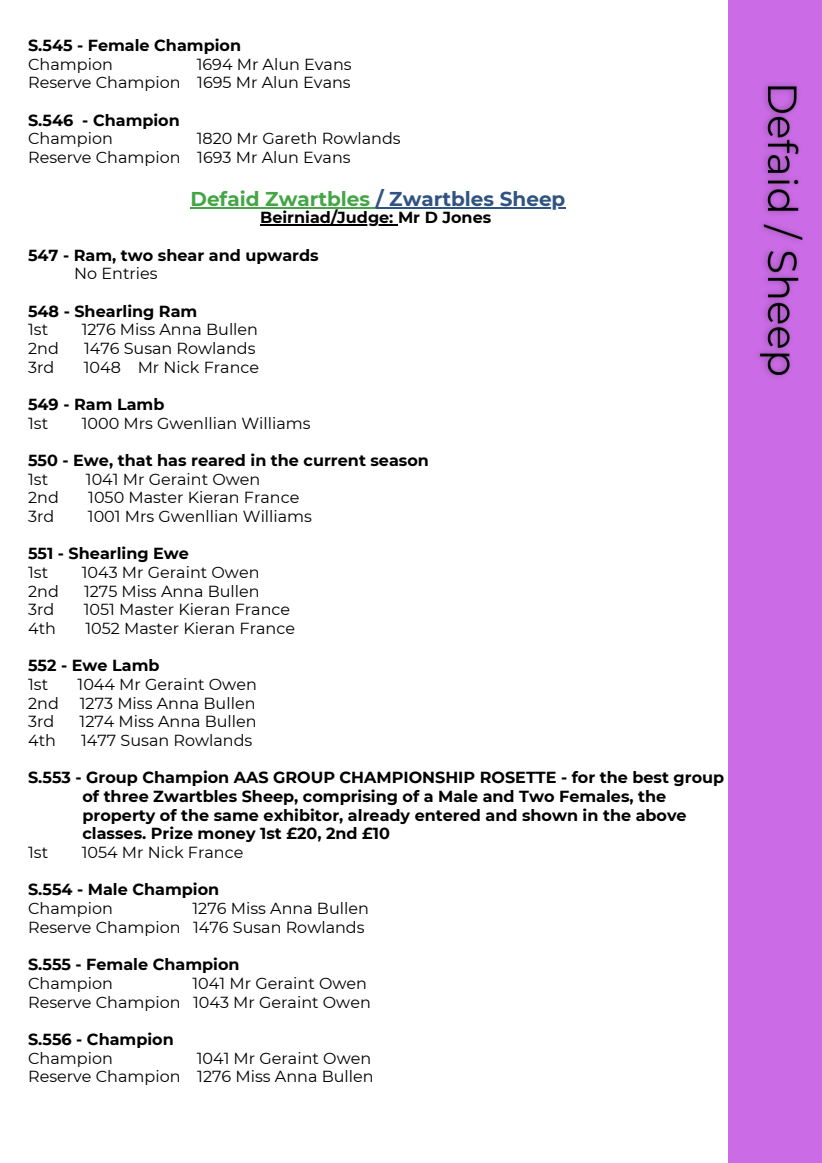
<style>
.page{position:relative;width:822px;height:1163px;background:#fff}
.page>*{position:absolute;margin:0;border:0;box-sizing:border-box;transform-origin:0 0}
.t1{font:700 20px "Montserrat";color:#44a546}
.t2{font:16px/18.6px "Montserrat";color:#000;text-align:right}
.t3{font:700 16px "Montserrat";color:#000}
.s1{color:#305382}
</style>
<div class="page">
<div style="left:729px;top:0;width:93px;height:1162px;background:#cb6ce6"></div>
<img style="left:758px;top:83px;width:45px;height:295px">
<hr style="left:191px;top:207px;width:185px;height:1px;background:#44a546">
<hr style="left:376px;top:207px;width:189px;height:1px;background:#305382">
<hr style="left:260px;top:224px;width:138px;height:2px;background:#000">
<p class="t3" style="left:28px;top:36px;width:214px">S.545 - Female Champion</p>
<p class="t2" style="left:28px;top:55px;width:86px">Champion</p>
<p class="t2" style="left:197px;top:55px;width:156px">1694 Mr Alun Evans</p>
<p class="t2" style="left:28px;top:73px;width:324px">Reserve Champion 1695 Mr Alun Evans</p>
<p class="t3" style="left:28px;top:110px;width:153px">S.546 - Champion</p>
<p class="t2" style="left:28px;top:129px;width:86px">Champion</p>
<p class="t2" style="left:197px;top:129px;width:206px">1820 Mr Gareth Rowlands</p>
<p class="t2" style="left:28px;top:148px;width:324px">Reserve Champion 1693 Mr Alun Evans</p>
<h2 class="t1" style="left:191px;top:186px;width:376px">Defaid Zwartbles <span class="s1">/ Zwartbles Sheep</span></h2>
<p class="t3" style="left:260px;top:208px;width:233px">Beirniad/Judge: Mr D Jones</p>
<p class="t3" style="left:28px;top:245px;width:292px">547 - Ram, two shear and upwards</p>
<p class="t2" style="left:74px;top:264px;width:85px">No Entries</p>
<p class="t3" style="left:28px;top:301px;width:171px">548 - Shearling Ram</p>
<p class="t2" style="left:28px;top:320px;width:22px">1st</p>
<p class="t2" style="left:82px;top:320px;width:178px">1276 Miss Anna Bullen</p>
<p class="t2" style="left:28px;top:339px;width:32px">2nd</p>
<p class="t2" style="left:84px;top:339px;width:173px">1476 Susan Rowlands</p>
<p class="t2" style="left:28px;top:357px;width:28px">3rd</p>
<p class="t2" style="left:84px;top:357px;width:177px">1048 Mr Nick France</p>
<p class="t3" style="left:28px;top:394px;width:138px">549 - Ram Lamb</p>
<p class="t2" style="left:28px;top:413px;width:22px">1st</p>
<p class="t2" style="left:82px;top:413px;width:230px">1000 Mrs Gwenllian Williams</p>
<p class="t3" style="left:28px;top:450px;width:402px">550 - Ewe, that has reared in the current season</p>
<p class="t2" style="left:28px;top:469px;width:22px">1st</p>
<p class="t2" style="left:86px;top:469px;width:176px">1041 Mr Geraint Owen</p>
<p class="t2" style="left:28px;top:488px;width:32px">2nd</p>
<p class="t2" style="left:88px;top:488px;width:213px">1050 Master Kieran France</p>
<p class="t2" style="left:28px;top:507px;width:28px">3rd</p>
<p class="t2" style="left:88px;top:507px;width:226px">1001 Mrs Gwenllian Williams</p>
<p class="t3" style="left:28px;top:544px;width:162px">551 - Shearling Ewe</p>
<p class="t2" style="left:28px;top:563px;width:22px">1st</p>
<p class="t2" style="left:82px;top:563px;width:179px">1043 Mr Geraint Owen</p>
<p class="t2" style="left:28px;top:581px;width:32px">2nd</p>
<p class="t2" style="left:84px;top:581px;width:177px">1275 Miss Anna Bullen</p>
<p class="t2" style="left:28px;top:600px;width:28px">3rd</p>
<p class="t2" style="left:84px;top:600px;width:208px">1051 Master Kieran France</p>
<p class="t2" style="left:28px;top:619px;width:29px">4th</p>
<p class="t2" style="left:85px;top:619px;width:211px">1052 Master Kieran France</p>
<p class="t3" style="left:28px;top:656px;width:133px">552 - Ewe Lamb</p>
<p class="t2" style="left:28px;top:675px;width:22px">1st</p>
<p class="t2" style="left:78px;top:675px;width:181px">1044 Mr Geraint Owen</p>
<p class="t2" style="left:28px;top:693px;width:32px">2nd</p>
<p class="t2" style="left:80px;top:693px;width:177px">1273 Miss Anna Bullen</p>
<p class="t2" style="left:28px;top:712px;width:28px">3rd</p>
<p class="t2" style="left:80px;top:712px;width:179px">1274 Miss Anna Bullen</p>
<p class="t2" style="left:28px;top:731px;width:29px">4th</p>
<p class="t2" style="left:81px;top:731px;width:173px">1477 Susan Rowlands</p>
<p class="t3" style="left:28px;top:768px;width:698px">S.553 - Group Champion AAS GROUP CHAMPIONSHIP ROSETTE - for the best group</p>
<p class="t3" style="left:82px;top:786px;width:585px">of three Zwartbles Sheep, comprising of a Male and Two Females, the</p>
<p class="t3" style="left:82px;top:805px;width:606px">property of the same exhibitor, already entered and shown in the above</p>
<p class="t3" style="left:82px;top:824px;width:309px">classes. Prize money 1st £20, 2nd £10</p>
<p class="t2" style="left:28px;top:843px;width:22px">1st</p>
<p class="t2" style="left:82px;top:843px;width:163px">1054 Mr Nick France</p>
<p class="t3" style="left:28px;top:880px;width:193px">S.554 - Male Champion</p>
<p class="t2" style="left:28px;top:899px;width:86px">Champion</p>
<p class="t2" style="left:193px;top:899px;width:178px">1276 Miss Anna Bullen</p>
<p class="t2" style="left:28px;top:917px;width:338px">Reserve Champion 1476 Susan Rowlands</p>
<p class="t3" style="left:28px;top:954px;width:213px">S.555 - Female Champion</p>
<p class="t2" style="left:28px;top:973px;width:86px">Champion</p>
<p class="t2" style="left:193px;top:973px;width:176px">1041 Mr Geraint Owen</p>
<p class="t2" style="left:28px;top:992px;width:344px">Reserve Champion 1043 Mr Geraint Owen</p>
<p class="t3" style="left:28px;top:1029px;width:147px">S.556 - Champion</p>
<p class="t2" style="left:28px;top:1048px;width:86px">Champion</p>
<p class="t2" style="left:28px;top:1048px;width:347px">1041 Mr Geraint Owen<br>Reserve Champion 1276 Miss Anna Bullen</p>
</div>
